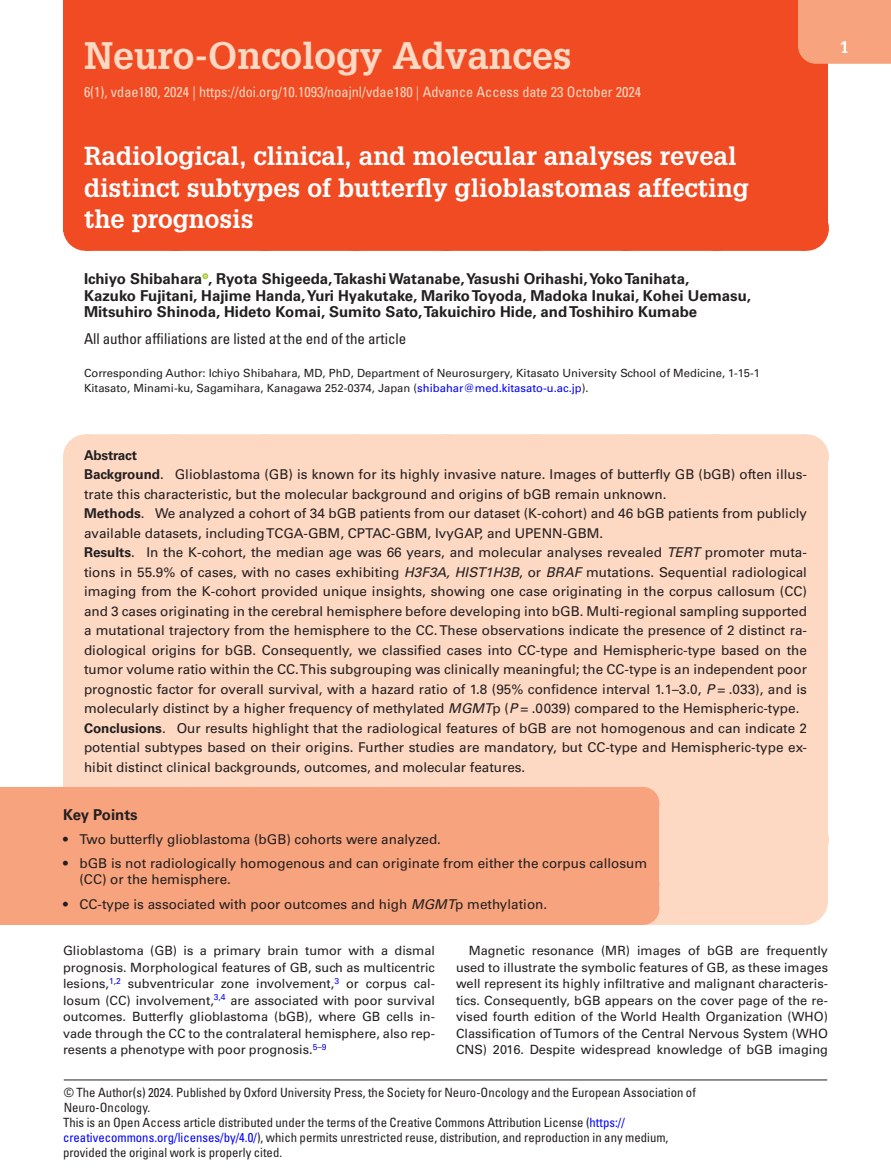
<style>
.page{position:relative;width:891px;height:1175px;background:#fff}
.page>*{position:absolute;margin:0;border:0;box-sizing:border-box;transform-origin:0 0}
.t1{font:700 37.5px "Glypha LT Std";color:#fdd8c3}
.t2{font:700 25.5px/31.5px "Glypha LT Std";color:#fff}
.t3{font:700 16.5px "Glypha LT Std";color:#fff}
.Authors{font:700 15px/16.5px "Univers LT Std";color:#231f20}
.Aff_Text{font:condensed 15px "Univers LT Std";color:#231f20}
.Keywords_Title{font:700 15px "Univers LT Std";color:#231f20}
.t4{font:condensed 14.25px "Univers LT Std";color:#fdd8c3}
.Abstract_Mid{font:13.5px/19.5px "Univers LT Std";color:#231f20}
.Abstract_Last{font:13.5px/19.5px "Univers LT Std";color:#231f20;text-align:justify}
.Abstract_First{font:13.5px/19.5px "Univers LT Std";color:#231f20}
.Keypoints{font:13.5px/16.5px "Univers LT Std";color:#231f20}
.Keypoints2{font:13.5px "Univers LT Std";color:#231f20}
.Keypoints1{font:13.5px "Univers LT Std";color:#231f20}
.Abstract_Title{font:700 13.5px "Univers LT Std";letter-spacing:-.015em;color:#231f20}
.TextInd{font:12.75px/16.5px "Univers LT Std";color:#231f20;text-align:justify}
.Text{font:12.75px/16.5px "Univers LT Std";color:#231f20;text-align:justify}
.License{font:condensed 12.75px/15px "Univers LT Std";color:#231f20}
.CopyrightLine{font:condensed 12.75px/15px "Univers LT Std";color:#231f20}
.FM_Correspondence{font:11.25px/15px "Univers LT Std";color:#231f20}
.s1{color:#00f}
.s2{font-weight:700}
.s3{font-style:italic}
</style>
<div class="page">
<div style="left:63px;top:0;width:765px;height:166px;background:#f04b22"></div>
<div style="left:798px;top:0;width:93px;height:64px;background:#f7a37d"></div>
<svg style="left:202px;top:273px;width:6px;height:6px"></svg>
<div style="left:86px;top:434px;width:720px;height:45px;background:#fdd8c3"></div>
<svg style="left:179px;top:434px;width:581px;height:1px"></svg>
<hr style="left:806px;top:434px;width:1px;height:45px;background:#fdd8c3">
<div style="left:63px;top:477px;width:765px;height:30px;background:#fdd8c3"></div>
<div style="left:63px;top:455px;width:765px;height:45px;background:#fdd8c3"></div>
<div style="left:63px;top:504px;width:765px;height:42px;background:#fdd8c3"></div>
<div style="left:63px;top:543px;width:765px;height:178px;background:#fdd8c3"></div>
<div style="left:63px;top:721px;width:765px;height:204px;background:#fdd8c3"></div>
<div style="left:86px;top:817px;width:720px;height:45px;background:#fdd8c3"></div>
<hr style="left:806px;top:817px;width:1px;height:45px;background:#fdd8c3">
<div style="left:0;top:787px;width:642px;height:33px;background:#f7a37d"></div>
<svg style="left:643px;top:787px;width:117px;height:33px;background:#fcd1ba"></svg>
<hr style="left:642px;top:787px;width:1px;height:33px;background:#f7a37d">
<div style="left:0;top:820px;width:659px;height:27px;background:#f7a37d"></div>
<div style="left:0;top:844px;width:659px;height:41px;background:#f7a37d"></div>
<div style="left:0;top:885px;width:659px;height:27px;background:#f7a37d"></div>
<div style="left:0;top:892px;width:642px;height:33px;background:#f7a37d"></div>
<hr style="left:642px;top:892px;width:1px;height:33px;background:#f7a37d">
<div style="left:63px;top:147px;width:765px;height:84px;background:#f04b22"></div>
<div style="left:86px;top:206px;width:720px;height:45px;background:#f04b22"></div>
<svg style="left:178px;top:250px;width:582px;height:1px"></svg>
<hr style="left:806px;top:206px;width:1px;height:45px;background:#f04b22">
<hr style="left:64px;top:1079px;width:763px;height:1px;background:#231f20">
<h1 class="t1" style="left:84px;top:32px;width:489px">Neuro-Oncology Advances</h1>
<p class="t4" style="left:84px;top:83px;width:559px">6(1), vdae180, 2024 | https://doi.org/10.1093/noajnl/vdae180 | Advance Access date 23 October 2024</p>
<h1 class="t2" style="left:84px;top:140px;width:666px">Radiological, clinical, and molecular analyses reveal distinct subtypes of butterfly glioblastomas affecting the prognosis</h1>
<p class="Authors" style="left:84px;top:271px;width:669px">Ichiyo Shibahara , Ryota Shigeeda, TakashiWatanabe, Yasushi Orihashi, YokoTanihata,<br>Kazuko Fujitani, Hajime Handa, Yuri Hyakutake, MarikoToyoda, Madoka Inukai, Kohei Uemasu,<br>Mitsuhiro Shinoda, Hideto Komai, Sumito Sato, Takuichiro Hide, and Toshihiro Kumabe</p>
<p class="Aff_Text" style="left:84px;top:329px;width:324px">All author affiliations are listed at the end of the article</p>
<p class="FM_Correspondence" style="left:84px;top:365px;width:678px">Corresponding Author: Ichiyo Shibahara, MD, PhD, Department of Neurosurgery, Kitasato University School of Medicine, 1-15-1<br>Kitasato, Minami-ku, Sagamihara, Kanagawa 252-0374, Japan (<span class="s1">shibahar@med.kitasato-u.ac.jp</span>).</p>
<p class="t3" style="left:840px;top:37px;width:11px">1</p>
<p class="Abstract_Title" style="left:84px;top:447px;width:55px">Abstract</p>
<p class="Abstract_First" style="left:84px;top:465px;width:725px"><span class="s2">Background</span>. Glioblastoma (GB) is known for its highly invasive nature. Images of butterfly GB (bGB) often illus&shy;trate this characteristic, but the molecular background and origins of bGB remain unknown.</p>
<p class="Abstract_Mid" style="left:84px;top:504px;width:725px"><span class="s2">Methods</span>. We analyzed a cohort of 34 bGB patients from our dataset (K-cohort) and 46 bGB patients from publicly available datasets, including TCGA-GBM, CPTAC-GBM, IvyGAP, and UPENN-GBM.</p>
<p class="Abstract_Mid" style="left:84px;top:543px;width:725px;text-align:justify"><span class="s2">Results</span>. In the K-cohort, the median age was 66 years, and molecular analyses revealed <span class="s3">TERT</span> promoter muta&shy;tions in 55.9% of cases, with no cases exhibiting <span class="s3">H3F3A, HIST1H3B</span>, or <span class="s3">BRAF</span> mutations. Sequential radiological imaging from the K-cohort provided unique insights, showing one case originating in the corpus callosum (CC) and 3 cases originating in the cerebral hemisphere before developing into bGB. Multi-regional sampling supported a mutational trajectory from the hemisphere to the CC. These observations indicate the presence of 2 distinct ra&shy;diological origins for bGB. Consequently, we classified cases into CC-type and Hemispheric-type based on the tumor volume ratio within the CC. This subgrouping was clinically meaningful; the CC-type is an independent poor prognostic factor for overall survival, with a hazard ratio of 1.8 (95% confidence interval 1.1–3.0, <span class="s3">P</span> = .033), and is molecularly distinct by a higher frequency of methylated <span class="s3">MGMT</span>p (<span class="s3">P</span> = .0039) compared to the Hemispheric-type.</p>
<p class="Abstract_Last" style="left:84px;top:718px;width:725px"><span class="s2">Conclusions</span>. Our results highlight that the radiological features of bGB are not homogenous and can indicate 2 potential subtypes based on their origins. Further studies are mandatory, but CC-type and Hemispheric-type ex&shy;hibit distinct clinical backgrounds, outcomes, and molecular features.</p>
<p class="Keywords_Title" style="left:63px;top:806px;width:76px">Key Points</p>
<p class="Keypoints1" style="left:63px;top:831px;width:380px">• Two butterfly glioblastoma (bGB) cohorts were analyzed.</p>
<p class="Keypoints" style="left:80px;top:855px;width:569px;text-indent:-16px">• bGB is not radiologically homogenous and can originate from either the corpus callosum (CC) or the hemisphere.</p>
<p class="Keypoints2" style="left:63px;top:895px;width:486px">• CC-type is associated with poor outcomes and high <span class="s3">MGMT</span>p methylation.</p>
<p class="Text" style="left:63px;top:942px;width:374px">Glioblastoma (GB) is a primary brain tumor with a dismal prognosis. Morphological features of GB, such as multicentric lesions,<sup>1</sup><sup>,</sup><sup>2</sup> subventricular zone involvement,<sup>3</sup> or corpus cal&shy;losum (CC) involvement,<sup>3</sup><sup>,</sup><sup>4</sup> are associated with poor survival outcomes. Butterfly glioblastoma (bGB), where GB cells in&shy;vade through the CC to the contralateral hemisphere, also rep&shy;resents a phenotype with poor prognosis.<sup>5</sup><sup>–</sup><sup>9</sup></p>
<p class="TextInd" style="left:456px;top:942px;width:374px;text-indent:13px">Magnetic resonance (MR) images of bGB are frequently used to illustrate the symbolic features of GB, as these images well represent its highly infiltrative and malignant characteris&shy;tics. Consequently, bGB appears on the cover page of the re&shy;vised fourth edition of the World Health Organization (WHO)<br>Classification of Tumors of the Central Nervous System (WHO CNS) 2016. Despite widespread knowledge of bGB imaging</p>
<p class="CopyrightLine" style="left:64px;top:1084px;width:634px">© The Author(s) 2024. Published by Oxford University Press, the Society for Neuro-Oncology and the European Association of<br>Neuro-Oncology.</p>
<p class="License" style="left:63px;top:1115px;width:607px">This is an Open Access article distributed under the terms of the Creative Commons Attribution License (<span class="s1">https:// creativecommons.org/licenses/by/4.0/</span>), which permits unrestricted reuse, distribution, and reproduction in any medium, provided the original work is properly cited.</p>
</div>
